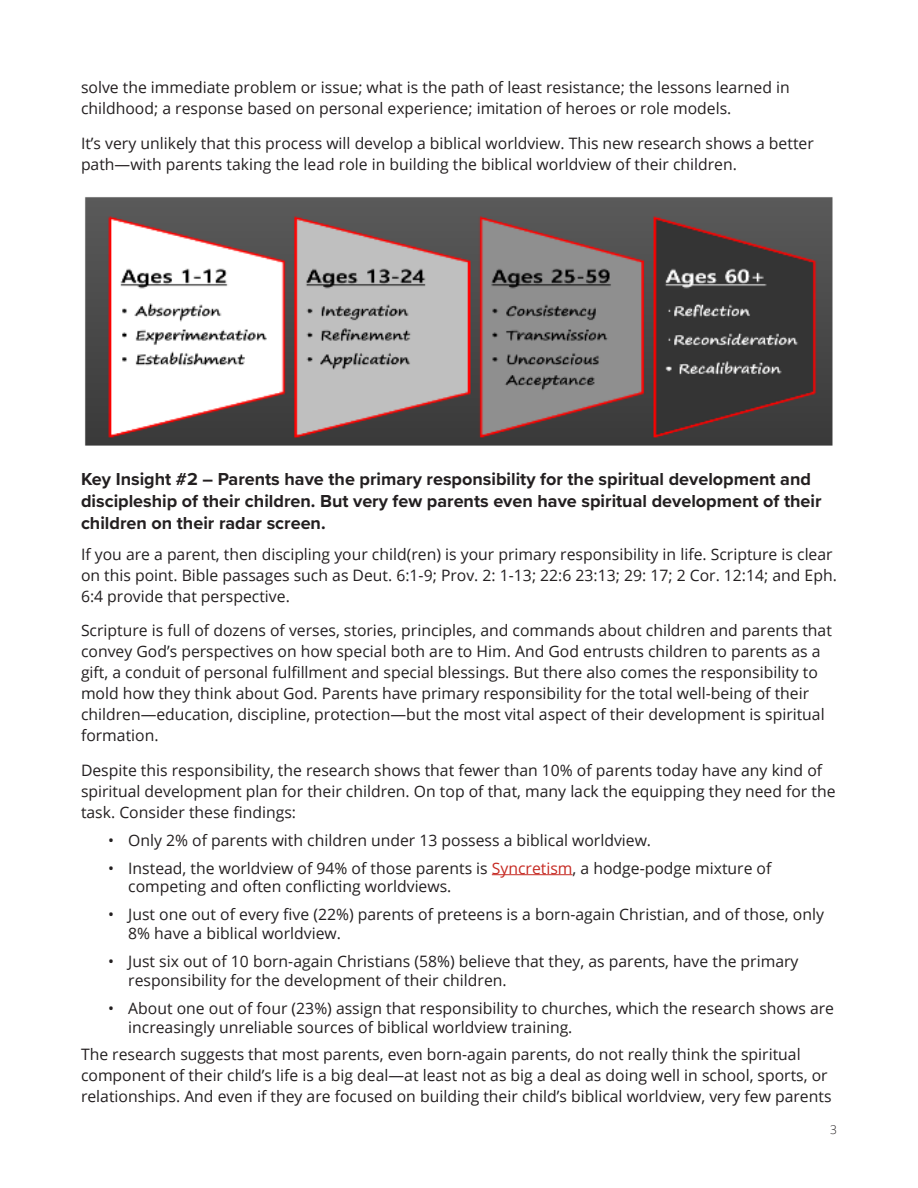
<style>
.page{position:relative;width:918px;height:1188px;background:#fff}
.page>*{position:absolute;margin:0;border:0;box-sizing:border-box;transform-origin:0 0}
.Head_04{font:700 18px/21.6px "Proxima Nova";color:#231f20}
.Copy{font:15.75px/21px "Open Sans";color:#231f20}
.t1{font:300 12px "Open Sans";color:#231f20}
.s1{color:#c62a23}
</style>
<div class="page">
<hr style="left:492px;top:874px;width:81px;height:1px;background:#c62a23">
<img style="left:85px;top:197px;width:748px;height:249px">
<p class="Copy" style="left:81px;top:76px;width:710px">solve the immediate problem or issue; what is the path of least resistance; the lessons learned in childhood; a response based on personal experience; imitation of heroes or role models.</p>
<p class="Copy" style="left:81px;top:132px;width:734px">It’s very unlikely that this process will develop a biblical worldview. This new research shows a better path—with parents taking the lead role in building the biblical worldview of their children.</p>
<p class="Head_04" style="left:81px;top:468px;width:742px">Key Insight #2 – Parents have the primary responsibility for the spiritual development and discipleship of their children. But very few parents even have spiritual development of their children on their radar screen.</p>
<p class="Copy" style="left:81px;top:543px;width:757px">If you are a parent, then discipling your child(ren) is your primary responsibility in life. Scripture is clear on this point. Bible passages such as Deut. 6:1-9; Prov. 2: 1-13; 22:6 23:13; 29: 17; 2 Cor. 12:14; and Eph.<br>6:4 provide that perspective.</p>
<p class="Copy" style="left:81px;top:620px;width:752px">Scripture is full of dozens of verses, stories, principles, and commands about children and parents that convey God’s perspectives on how special both are to Him. And God entrusts children to parents as a gift, a conduit of personal fulfillment and special blessings. But there also comes the responsibility to mold how they think about God. Parents have primary responsibility for the total well-being of their children—education, discipline, protection—but the most vital aspect of their development is spiritual formation.</p>
<p class="Copy" style="left:81px;top:759px;width:756px">Despite this responsibility, the research shows that fewer than 10% of parents today have any kind of spiritual development plan for their children. On top of that, many lack the equipping they need for the task. Consider these findings:</p>
<p class="Copy" style="left:108px;top:829px;width:545px">• Only 2% of parents with children under 13 possess a biblical worldview.</p>
<p class="Copy" style="left:128px;top:858px;width:645px;line-height:18.9px;text-indent:-20px">• Instead, the worldview of 94% of those parents is <span class="s1">Syncretism</span>, a hodge-podge mixture of competing and often conflicting worldviews.</p>
<p class="Copy" style="left:128px;top:905px;width:697px;line-height:18.9px;text-indent:-20px">• Just one out of every five (22%) parents of preteens is a born-again Christian, and of those, only<br>8% have a biblical worldview.</p>
<p class="Copy" style="left:128px;top:951px;width:672px;line-height:18.9px;text-indent:-20px">• Just six out of 10 born-again Christians (58%) believe that they, as parents, have the primary responsibility for the development of their children.</p>
<p class="Copy" style="left:128px;top:998px;width:707px;line-height:18.9px;text-indent:-20px">• About one out of four (23%) assign that responsibility to churches, which the research shows are increasingly unreliable sources of biblical worldview training.</p>
<p class="Copy" style="left:81px;top:1044px;width:752px">The research suggests that most parents, even born-again parents, do not really think the spiritual component of their child’s life is a big deal—at least not as big a deal as doing well in school, sports, or relationships. And even if they are focused on building their child’s biblical worldview, very few parents</p>
<p class="t1" style="left:830px;top:1121px;width:8px">3</p>
</div>
